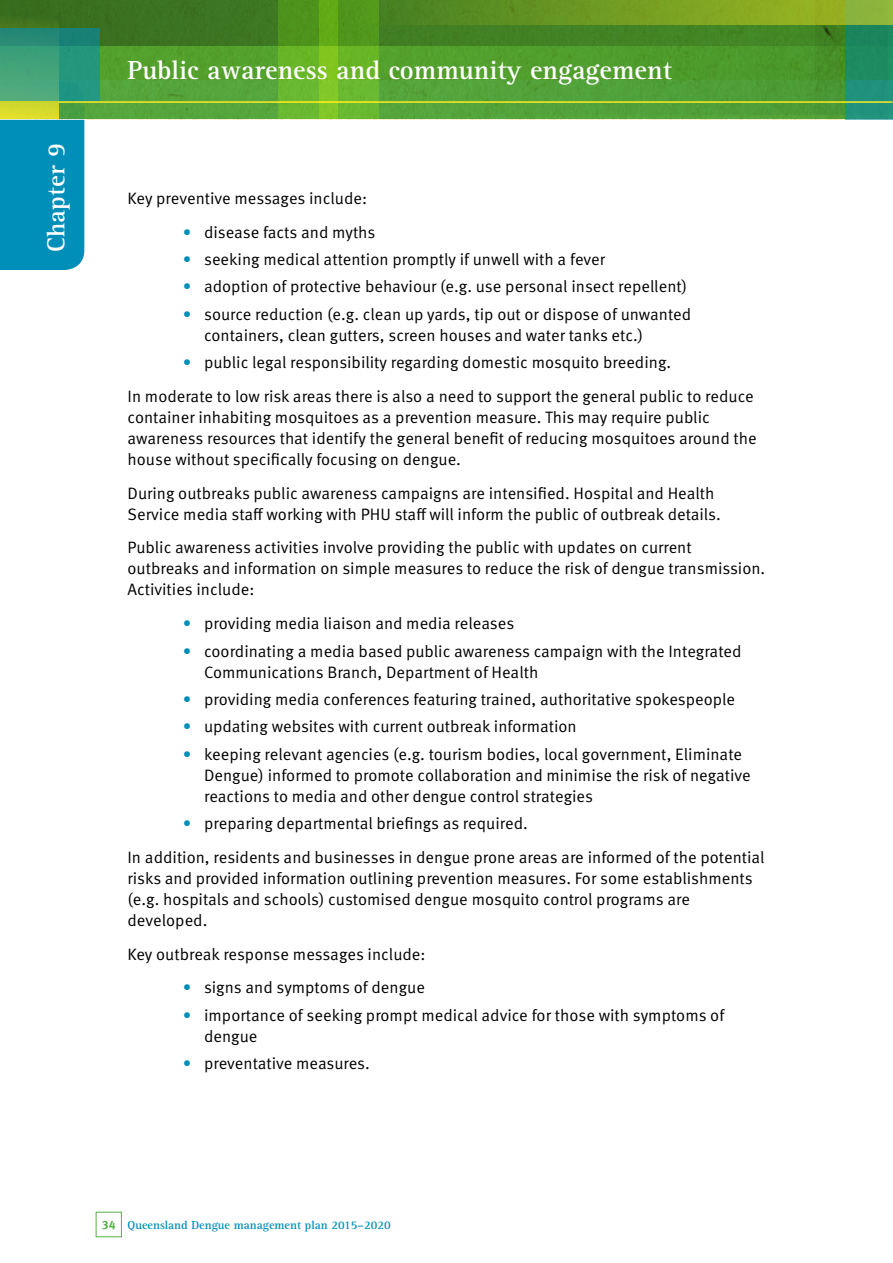
<style>
.page{position:relative;width:893px;height:1263px;background:#fff}
.page>*{position:absolute;margin:0;border:0;box-sizing:border-box;transform-origin:0 0}
.t1{font:700 27px "Rotis Serif Std";color:#fff}
.t2{font:700 25.5px "Rotis Serif Std";letter-spacing:.01em;color:#fff}
.t3{font:16.5px/21px "Meta OT Norm";color:#000}
.t4{font:700 12px "Rotis Serif Std";color:#008fb8}
.s1{color:#008fb8}
.s2{font-family:"Meta OT";font-size:12.15px;color:#58b14a}
</style>
<div class="page">
<div style="left:0;top:119px;width:84px;height:151px;background:#008fb8"></div>
<div style="left:96px;top:1212px;width:26px;height:25px;border:1px solid #58b14a"></div>
<div style="left:0;top:0;width:893px;height:119px;background:#53a33b"></div>
<div style="left:0;top:0;width:59px;height:119px;background:linear-gradient(to right,#d9dc2b,#d1d82c)"></div>
<div style="left:845px;top:0;width:48px;height:119px;background:#20927c"></div>
<svg style="left:0;top:0;width:893px;height:80px"></svg>
<hr style="left:59px;top:101px;width:834px;height:2px;background:#faea27">
<svg style="left:279px;top:0;width:41px;height:119px;background:#60aa24"></svg>
<svg style="left:320px;top:0;width:59px;height:119px;background:#67b022"></svg>
<svg style="left:0;top:28px;width:99px;height:73px;background:#31987a"></svg>
<h2 class="t2" style="left:41px;top:252px;width:111px;rotate:-90deg">Chapter 9</h2>
<h1 class="t1" style="left:128px;top:55px;width:546px">Public awareness and community engagement</h1>
<p class="t3" style="left:128px;top:188px;width:241px">Key preventive messages include:</p>
<p class="t3" style="left:183px;top:222px;width:194px"><span class="s1">•</span> disease facts and myths</p>
<p class="t3" style="left:183px;top:249px;width:424px"><span class="s1">•</span> seeking medical attention promptly if unwell with a fever</p>
<p class="t3" style="left:183px;top:276px;width:506px"><span class="s1">•</span> adoption of protective behaviour (e.g. use personal insect repellent)</p>
<p class="t3" style="left:204px;top:304px;width:489px;text-indent:-21px"><span class="s1">•</span> source reduction (e.g. clean up yards, tip out or dispose of unwanted containers, clean gutters, screen houses and water tanks etc.)</p>
<p class="t3" style="left:128px;top:346px;width:628px;line-height:33.8px;text-indent:55px"><span class="s1">•</span> public legal responsibility regarding domestic mosquito breeding.<br>In moderate to low risk areas there is also a need to support the general public to reduce</p>
<p class="t3" style="left:128px;top:407px;width:631px">container inhabiting mosquitoes as a prevention measure. This may require public awareness resources that identify the general benefit of reducing mosquitoes around the house without specifically focusing on dengue.</p>
<p class="t3" style="left:128px;top:483px;width:595px">During outbreaks public awareness campaigns are intensified. Hospital and Health<br>Service media staff working with PHU staff will inform the public of outbreak details.</p>
<p class="t3" style="left:128px;top:537px;width:639px">Public awareness activities involve providing the public with updates on current outbreaks and information on simple measures to reduce the risk of dengue transmission.<br>Activities include:</p>
<p class="t3" style="left:183px;top:613px;width:333px"><span class="s1">•</span> providing media liaison and media releases</p>
<p class="t3" style="left:204px;top:640px;width:539px;text-indent:-21px"><span class="s1">•</span> coordinating a media based public awareness campaign with the Integrated<br>Communications Branch, Department of Health</p>
<p class="t3" style="left:183px;top:689px;width:554px"><span class="s1">•</span> providing media conferences featuring trained, authoritative spokespeople</p>
<p class="t3" style="left:183px;top:716px;width:395px"><span class="s1">•</span> updating websites with current outbreak information</p>
<p class="t3" style="left:204px;top:744px;width:548px;text-indent:-21px"><span class="s1">•</span> keeping relevant agencies (e.g. tourism bodies, local government, Eliminate<br>Dengue) informed to promote collaboration and minimise the risk of negative reactions to media and other dengue control strategies</p>
<p class="t3" style="left:128px;top:807px;width:639px;line-height:33.8px;text-indent:55px"><span class="s1">•</span> preparing departmental briefings as required.<br>In addition, residents and businesses in dengue prone areas are informed of the potential</p>
<p class="t3" style="left:128px;top:868px;width:627px">risks and provided information outlining prevention measures. For some establishments (e.g. hospitals and schools) customised dengue mosquito control programs are developed.</p>
<p class="t3" style="left:128px;top:944px;width:300px">Key outbreak response messages include:</p>
<p class="t3" style="left:183px;top:977px;width:244px"><span class="s1">•</span> signs and symptoms of dengue</p>
<p class="t3" style="left:204px;top:1005px;width:522px;text-indent:-21px"><span class="s1">•</span> importance of seeking prompt medical advice for those with symptoms of dengue</p>
<p class="t3" style="left:183px;top:1053px;width:189px"><span class="s1">•</span> preventative measures.</p>
<p class="t4" style="left:102px;top:1218px;width:290px"><span class="s2">34</span> Queensland Dengue management plan 2015–2020</p>
</div>
